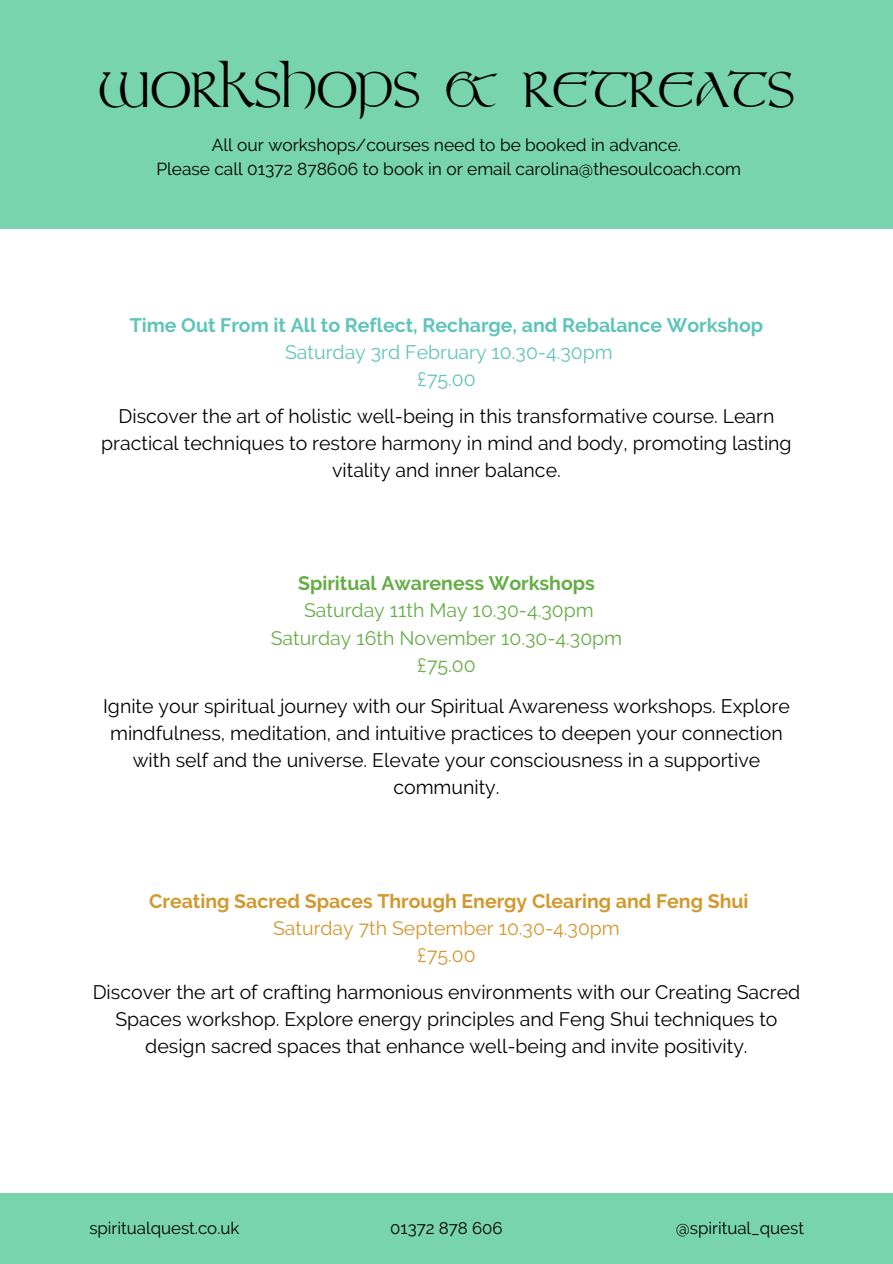
<style>
.page{position:relative;width:893px;height:1264px;background:#fff}
.page>*{position:absolute;margin:0;border:0;box-sizing:border-box;transform-origin:0 0}
.t1{font:49.2px "Stonehenge";color:#000}
.t2{font:19.5px/26.8px "Raleway";color:#000;text-align:center}
.t3{font:19.5px "Raleway";color:#65ad45}
.t4{font:700 19.5px "Raleway";color:#5fc4b9}
.t5{font:700 19.5px "Raleway";color:#d1982e}
.t6{font:19.5px "Raleway";color:#d1982e}
.t7{font:19.5px "Raleway";color:#5fc4b9}
.t8{font:700 19.5px "Raleway";color:#65ad45}
.t9{font:17.25px "Raleway";color:#000}
.t10{font:16.8px "Raleway";color:#000}
</style>
<div class="page">
<div style="left:0;top:0;width:892px;height:228px;background:#77d4ac"></div>
<div style="left:0;top:1193px;width:892px;height:70px;background:#77d4ac"></div>
<p class="t1" style="left:98px;top:61px;width:697px">WORKSHOPS &amp; RETREATS</p>
<p class="t9" style="left:212px;top:135px;width:471px">All our workshops/courses need to be booked in advance.</p>
<p class="t9" style="left:156px;top:158px;width:586px">Please call 01372 878606 to book in or email carolina@thesoulcoach.com</p>
<p class="t4" style="left:130px;top:314px;width:635px">Time Out From it All to Reflect, Recharge, and Rebalance Workshop</p>
<p class="t7" style="left:285px;top:341px;width:329px">Saturday 3rd February 10.30-4.30pm</p>
<p class="t7" style="left:417px;top:368px;width:60px">£75.00</p>
<p class="t2" style="left:101px;top:402px;width:691px">Discover the art of holistic well-being in this transformative course. Learn practical techniques to restore harmony in mind and body, promoting lasting vitality and inner balance.</p>
<p class="t8" style="left:298px;top:572px;width:298px">Spiritual Awareness Workshops</p>
<p class="t3" style="left:304px;top:599px;width:291px">Saturday 11th May 10.30-4.30pm</p>
<p class="t3" style="left:271px;top:626px;width:353px">Saturday 16th November 10.30-4.30pm</p>
<p class="t3" style="left:417px;top:653px;width:60px">£75.00</p>
<p class="t2" style="left:103px;top:692px;width:688px">Ignite your spiritual journey with our Spiritual Awareness workshops. Explore mindfulness, meditation, and intuitive practices to deepen your connection with self and the universe. Elevate your consciousness in a supportive community.</p>
<p class="t5" style="left:149px;top:890px;width:601px">Creating Sacred Spaces Through Energy Clearing and Feng Shui</p>
<p class="t6" style="left:273px;top:917px;width:348px">Saturday 7th September 10.30-4.30pm</p>
<p class="t6" style="left:417px;top:943px;width:60px">£75.00</p>
<p class="t2" style="left:93px;top:978px;width:709px">Discover the art of crafting harmonious environments with our Creating Sacred<br>Spaces workshop. Explore energy principles and Feng Shui techniques to design sacred spaces that enhance well-being and invite positivity.</p>
<p class="t10" style="left:89px;top:1218px;width:152px">spiritualquest.co.uk</p>
<p class="t10" style="left:390px;top:1218px;width:114px">01372 878 606</p>
<p class="t10" style="left:675px;top:1218px;width:130px">@spiritual_quest</p>
</div>
